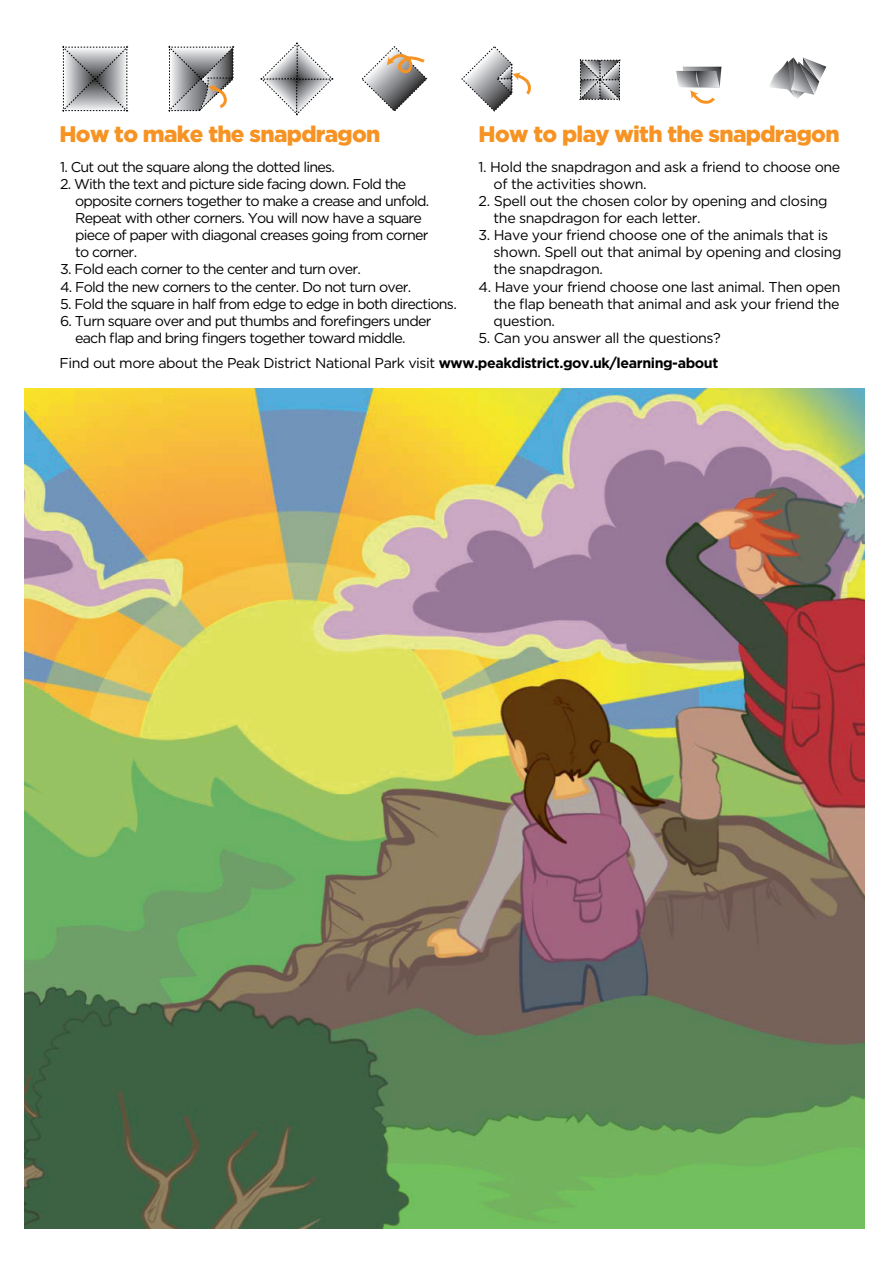
<style>
.page{position:relative;width:893px;height:1263px;background:#fff}
.page>*{position:absolute;margin:0;border:0;box-sizing:border-box;transform-origin:0 0}
.t1{font:900 22.5px "Gotham";letter-spacing:-.03em;color:#f69323}
.t2{font:14.25px/17.1px "Gotham";letter-spacing:-.055em;color:#000001}
.t3{font:14.25px/17.1px "Gotham";letter-spacing:-.03em;color:#000001}
.s1{font-weight:700}
</style>
<div class="page">
<svg style="left:62px;top:45px;width:67px;height:67px;background:#b3b4b6"></svg>
<svg style="left:260px;top:42px;width:74px;height:74px"></svg>
<svg style="left:579px;top:59px;width:42px;height:42px;background:#9b9c9e"></svg>
<svg style="left:769px;top:57px;width:57px;height:42px"></svg>
<svg style="left:676px;top:67px;width:45px;height:37px"></svg>
<svg style="left:361px;top:46px;width:67px;height:65px"></svg>
<svg style="left:168px;top:45px;width:67px;height:67px"></svg>
<svg style="left:461px;top:46px;width:70px;height:66px"></svg>
<img style="left:25px;top:388px;width:840px;height:840px">
<h1 class="t1" style="left:60px;top:119px;width:322px">How to make the snapdragon</h1>
<h1 class="t1" style="left:479px;top:119px;width:362px">How to play with the snapdragon</h1>
<p class="t2" style="left:60px;top:158px;width:276px">1. Cut out the square along the dotted lines.</p>
<p class="t2" style="left:75px;top:175px;width:356px;text-indent:-15px">2. With the text and picture side facing down. Fold the opposite corners together to make a crease and unfold.<br>Repeat with other corners. You will now have a square piece of paper with diagonal creases going from corner to corner.</p>
<p class="t2" style="left:60px;top:260px;width:302px">3. Fold each corner to the center and turn over.</p>
<p class="t2" style="left:60px;top:278px;width:353px">4. Fold the new corners to the center. Do not turn over.</p>
<p class="t2" style="left:60px;top:295px;width:398px">5. Fold the square in half from edge to edge in both directions.</p>
<p class="t2" style="left:75px;top:312px;width:358px;text-indent:-15px">6. Turn square over and put thumbs and forefingers under each flap and bring fingers together toward middle.</p>
<p class="t3" style="left:494px;top:158px;width:348px;text-indent:-15px">1. Hold the snapdragon and ask a friend to choose one of the activities shown.</p>
<p class="t3" style="left:494px;top:192px;width:335px;text-indent:-15px">2. Spell out the chosen color by opening and closing the snapdragon for each letter.</p>
<p class="t3" style="left:494px;top:226px;width:349px;text-indent:-15px">3. Have your friend choose one of the animals that is shown. Spell out that animal by opening and closing the snapdragon.</p>
<p class="t2" style="left:494px;top:278px;width:348px;text-align:justify;text-indent:-15px">4. Have your friend choose one last animal. Then open the flap beneath that animal and ask your friend the question.</p>
<p class="t3" style="left:60px;top:325px;width:663px;line-height:25.7px;text-align:right">5. Can you answer all the questions?<br>Find out more about the Peak District National Park visit <span class="s1">www.peakdistrict.gov.uk/learning-about</span></p>
</div>
